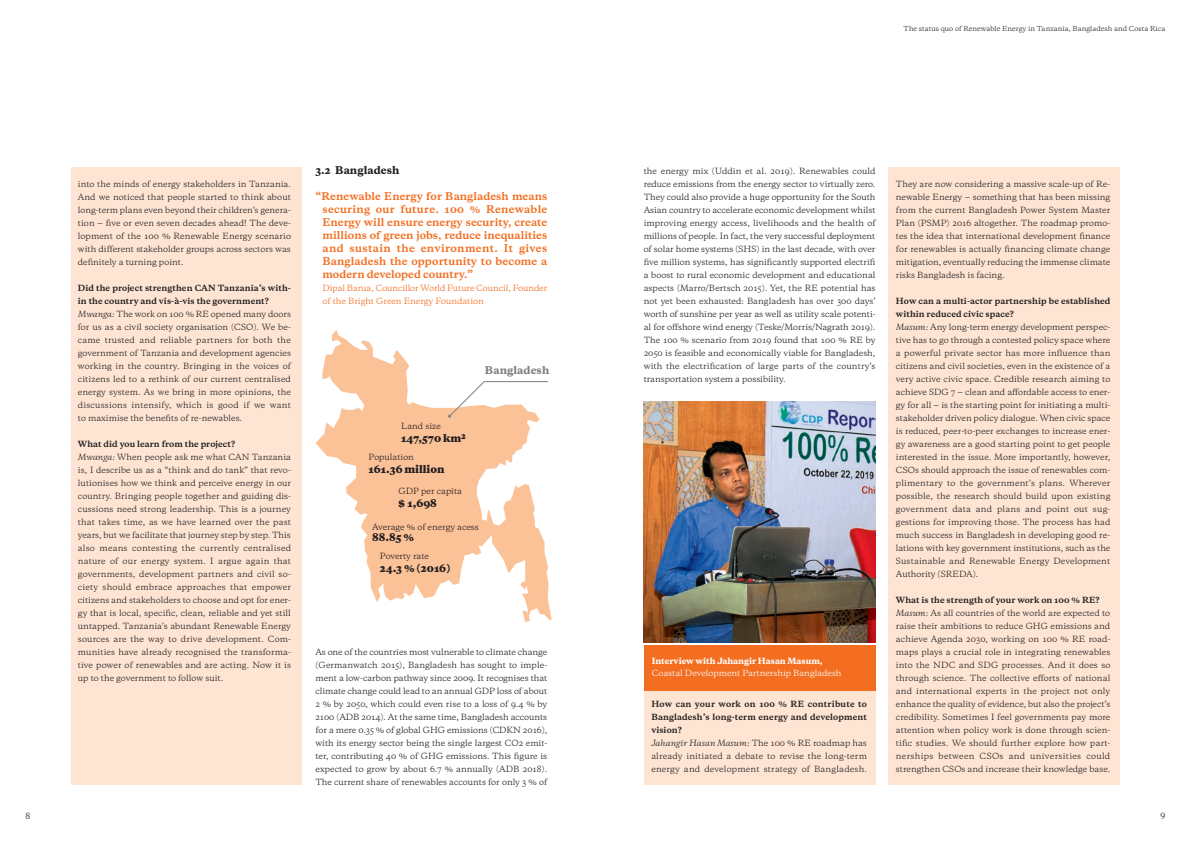
<style>
.page{position:relative;width:1191px;height:842px;background:#fff}
.page>*{position:absolute;margin:0;border:0;box-sizing:border-box;transform-origin:0 0}
.t1{font:700 10px/13px "Galaxie Copernicus";letter-spacing:.01em;color:#f36e21;text-align:justify}
.t2{font:800 10px "Galaxie Copernicus";color:#231f20}
.t3{font:800 10px "Galaxie Copernicus";letter-spacing:.01em;color:#231f20}
.t4{font:800 10px "Galaxie Copernicus";letter-spacing:.01em;color:#7c7e81}
.t5{font:8px/13px "Galaxie Copernicus";letter-spacing:.005em;color:#231f20}
.t6{font:8px/13px "Galaxie Copernicus";letter-spacing:-.01em;color:#f36e21}
.t7{font:8px "Galaxie Copernicus";color:#fff}
.t8{font:800 8px "Galaxie Copernicus";color:#fff}
.t9{font:6.5px "Galaxie Copernicus";letter-spacing:.01em;color:#231f20}
.s1{font-weight:700}
.s2{font-style:italic}
</style>
<div class="page">
<div style="left:888px;top:168px;width:232px;height:617px;background:#fee5d3"></div>
<div style="left:643px;top:689px;width:232px;height:96px;background:#fee5d3"></div>
<div style="left:71px;top:168px;width:231px;height:617px;background:#fee5d3"></div>
<svg style="left:315px;top:330px;width:237px;height:292px"></svg>
<svg style="left:448px;top:381px;width:101px;height:37px"></svg>
<img style="left:643px;top:401px;width:232px;height:242px">
<div style="left:643px;top:645px;width:232px;height:46px;background:#f36e21"></div>
<p class="t5" style="left:78px;top:177px;width:215px;text-align:justify">into the minds of energy stakeholders in Tanzania.<br>And we noticed that people started to think about long-term plans even beyond their children’s genera&shy;tion ‒ five or even seven decades ahead! The deve&shy;lopment of the 100 % Renewable Energy scenario with different stakeholder groups across sectors was definitely a turning point.</p>
<p class="t5" style="left:78px;top:281px;width:215px"><span class="s1">Did the project strengthen CAN Tanzania’s with&shy;in the country and vis-à-vis the government?<br></span><span class="s2">Mwanga:</span> The work on 100 % RE opened many doors for us as a civil society organisation (CSO). We be&shy;came trusted and reliable partners for both the government of Tanzania and development agencies working in the country. Bringing in the voices of citizens led to a rethink of our current centralised energy system. As we bring in more opinions, the discussions intensify, which is good if we want to maximise the benefits of re-newables.</p>
<p class="t5" style="left:78px;top:437px;width:215px"><span class="s1">What did you learn from the project?<br></span><span class="s2">Mwanga:</span> When people ask me what CAN Tanzania is, I describe us as a “think and do tank” that revo&shy;lutionises how we think and perceive energy in our country. Bringing people together and guiding dis&shy;cussions need strong leadership. This is a journey that takes time, as we have learned over the past years, but we facilitate that journey step by step. This also means contesting the currently centralised nature of our energy system. I argue again that governments, development partners and civil so&shy;ciety should embrace approaches that empower citizens and stakeholders to choose and opt for ener&shy;gy that is local, specific, clean, reliable and yet still untapped. Tanzania’s abundant Renewable Energy sources are the way to drive development. Com&shy;munities have already recognised the transforma&shy;tive power of renewables and are acting. Now it is up to the government to follow suit.</p>
<p class="t3" style="left:315px;top:163px;width:86px">3.2 Bangladesh</p>
<p class="t1" style="left:322px;top:190px;width:226px;text-indent:-7px">“Renewable Energy for Bangladesh means securing our future. 100 % Renewable Energy will ensure energy security, create millions of green jobs, reduce inequalities and sustain the environment. It gives Bangladesh the opportunity to become a modern developed country.”</p>
<p class="t6" style="left:322px;top:281px;width:226px">Dipal Barua, Councillor World Future Council, Founder of the Bright Green Energy Foundation</p>
<p class="t5" style="left:401px;top:419px;width:41px">Land size</p>
<p class="t2" style="left:401px;top:431px;width:66px">147,570 km²</p>
<p class="t5" style="left:369px;top:451px;width:47px">Population</p>
<p class="t2" style="left:369px;top:463px;width:77px">161.36 million</p>
<p class="t5" style="left:398px;top:484px;width:65px">GDP per capita</p>
<p class="t2" style="left:398px;top:496px;width:40px">$ 1,698</p>
<p class="t4" style="left:485px;top:363px;width:66px">Bangladesh</p>
<p class="t5" style="left:372px;top:521px;width:108px">Average % of energy acess</p>
<p class="t2" style="left:372px;top:531px;width:43px">88.85 %</p>
<p class="t5" style="left:380px;top:550px;width:50px">Poverty rate</p>
<p class="t2" style="left:380px;top:562px;width:72px">24.3 % (2016)</p>
<p class="t5" style="left:315px;top:645px;width:233px;text-align:justify">As one of the countries most vulnerable to climate change (Germanwatch 2015), Bangladesh has sought to imple&shy;ment a low-carbon pathway since 2009. It recognises that climate change could lead to an annual GDP loss of about 2 % by 2050, which could even rise to a loss of 9.4 % by 2100 (ADB 2014). At the same time, Bangladesh accounts for a mere 0.35 % of global GHG emissions (CDKN 2016), with its energy sector being the single largest CO2 emit&shy;ter, contributing 40 % of GHG emissions. This figure is expected to grow by about 6.7 % annually (ADB 2018).<br>The current share of renewables accounts for only 3 % of</p>
<p class="t9" style="left:903px;top:24px;width:263px">The status quo of Renewable Energy in Tanzania, Bangladesh and Costa Rica</p>
<p class="t5" style="left:643px;top:164px;width:233px;text-align:justify">the energy mix (Uddin et al. 2019). Renewables could reduce emissions from the energy sector to virtually zero.<br>They could also provide a huge opportunity for the South Asian country to accelerate economic development whilst improving energy access, livelihoods and the health of millions of people. In fact, the very successful deployment of solar home systems (SHS) in the last decade, with over five million systems, has significantly supported electrifi a boost to rural economic development and educational aspects (Marro/Bertsch 2015). Yet, the RE potential has not yet been exhausted: Bangladesh has over 300 days’ worth of sunshine per year as well as utility scale potenti&shy;al for offshore wind energy (Teske/Morris/Nagrath 2019).<br>The 100 % scenario from 2019 found that 100 % RE by 2050 is feasible and economically viable for Bangladesh, with the electrification of large parts of the country’s transportation system a possibility.</p>
<p class="t8" style="left:651px;top:655px;width:172px">Interview with Jahangir Hasan Masum,</p>
<p class="t7" style="left:651px;top:667px;width:191px">Coastal Development Partnership Bangladesh</p>
<p class="t8" style="left:651px;top:658px;width:172px">Interview with Jahangir Hasan Masum,</p>
<p class="t7" style="left:651px;top:671px;width:191px">Coastal Development Partnership Bangladesh</p>
<p class="t5" style="left:651px;top:697px;width:217px"><span class="s1">How can your work on 100 % RE contribute to Bangladesh’s long-term energy and development vision?<br></span><span class="s2">Jahangir Hasan Masum:</span> The 100 % RE roadmap has already initiated a debate to revise the long-term energy and development strategy of Bangladesh.</p>
<p class="t5" style="left:896px;top:177px;width:216px;text-align:justify">They are now considering a massive scale-up of Re&shy;newable Energy ‒ something that has been missing from the current Bangladesh Power System Master Plan (PSMP) 2016 altogether. The roadmap promo&shy;tes the idea that international development finance for renewables is actually financing climate change mitigation, eventually reducing the immense climate risks Bangladesh is facing.</p>
<p class="t5" style="left:896px;top:294px;width:216px"><span class="s1">How can a multi-actor partnership be established within reduced civic space?<br></span><span class="s2">Masum:</span> Any long-term energy development perspec&shy;tive has to go through a contested policy space where a powerful private sector has more influence than citizens and civil societies, even in the existence of a very active civic space. Credible research aiming to achieve SDG 7 ‒ clean and affordable access to ener&shy;gy for all ‒ is the starting point for initiating a multi&shy;stakeholder driven policy dialogue. When civic space is reduced, peer-to-peer exchanges to increase ener&shy;gy awareness are a good starting point to get people interested in the issue. More importantly, however, CSOs should approach the issue of renewables com&shy;plimentary to the government’s plans. Wherever possible, the research should build upon existing government data and plans and point out sug&shy;gestions for improving those. The process has had much success in Bangladesh in developing good re&shy;lations with key government institutions, such as the Sustainable and Renewable Energy Development Authority (SREDA).</p>
<p class="t5" style="left:896px;top:593px;width:216px"><span class="s1">What is the strength of your work on 100 % RE?<br></span><span class="s2">Masum:</span> As all countries of the world are expected to raise their ambitions to reduce GHG emissions and achieve Agenda 2030, working on 100 % RE road&shy;maps plays a crucial role in integrating renewables into the NDC and SDG processes. And it does so through science. The collective efforts of national and international experts in the project not only enhance the quality of evidence, but also the project’s credibility. Sometimes I feel governments pay more attention when policy work is done through scien&shy;tific studies. We should further explore how part&shy;nerships between CSOs and universities could strengthen CSOs and increase their knowledge base.</p>
<p class="t5" style="left:26px;top:809px;width:6px">8</p>
<p class="t5" style="left:1160px;top:809px;width:6px">9</p>
</div>
